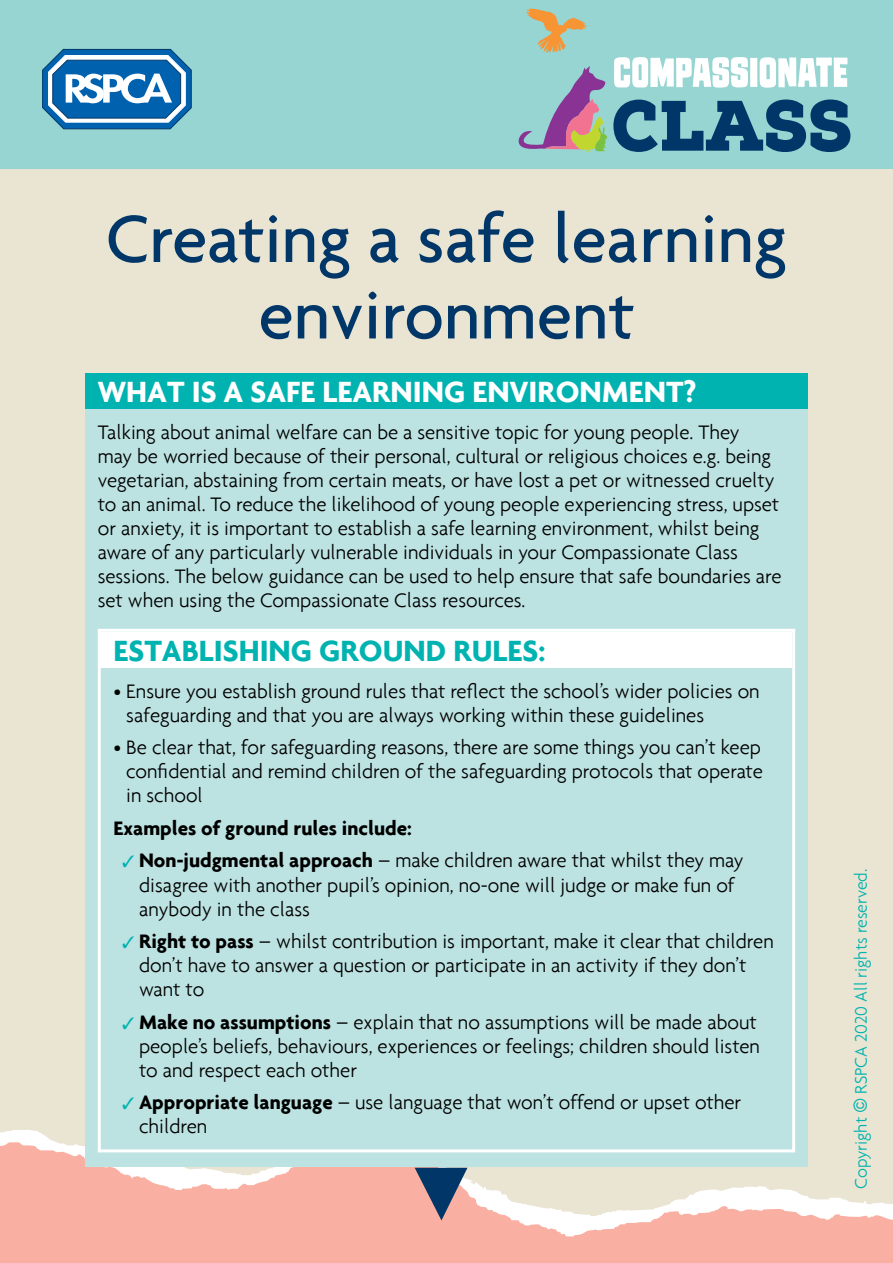
<style>
.page{position:relative;width:893px;height:1263px;background:#eae4d2}
.page>*{position:absolute;margin:0;border:0;box-sizing:border-box;transform-origin:0 0}
.t1{font:500 72px/76.5px "Agenda";color:#003768;text-align:center}
.t2{font:700 31.5px "Agenda";color:#fff}
.t3{font:700 31.5px "Agenda";color:#00b3b0}
.t4{font:300 21px/24px "Agenda";color:#000}
.t5{font:700 21px/32.5px "Agenda";color:#000}
.t6{font:300 18px "Agenda";color:#00b3b0}
.s1{font-weight:300}
.s2{font-weight:700}
.s3{font-family:"Arial";font-weight:400}
</style>
<div class="page">
<div style="left:0;top:0;width:893px;height:169px;background:#96d5d2"></div>
<svg style="left:42px;top:49px;width:149px;height:80px;background:#5293c3"></svg>
<svg style="left:614px;top:57px;width:233px;height:31px;background:#e0f2f1"></svg>
<svg style="left:519px;top:66px;width:88px;height:86px;background:#9da3ae"></svg>
<svg style="left:613px;top:99px;width:237px;height:53px;background:#417b96"></svg>
<svg style="left:526px;top:9px;width:61px;height:44px;background:#b9bd98"></svg>
<svg style="left:0;top:1130px;width:893px;height:133px;fill:#f9afa1"></svg>
<div style="left:85px;top:391px;width:723px;height:775px;background:#bce3e2"></div>
<div style="left:85px;top:373px;width:723px;height:35px;background:#00b3b0"></div>
<div style="left:101px;top:632px;width:691px;height:35px;background:#fff"></div>
<div style="left:98px;top:629px;width:697px;height:523px;border:3px solid #fff"></div>
<svg style="left:415px;top:1168px;width:52px;height:52px;background:#797486"></svg>
<h1 class="t1" style="left:106px;top:199px;width:683px">Creating a safe learning environment</h1>
<h2 class="t2" style="left:98px;top:373px;width:600px">WHAT IS A SAFE LEARNING ENVIRONMENT?</h2>
<p class="t4" style="left:98px;top:420px;width:685px">Talking about animal welfare can be a sensitive topic for young people. They<br>may be worried because of their personal, cultural or religious choices e.g. being vegetarian, abstaining from certain meats, or have lost a pet or witnessed cruelty to an animal. To reduce the likelihood of young people experiencing stress, upset or anxiety, it is important to establish a safe learning environment, whilst being aware of any particularly vulnerable individuals in your Compassionate Class sessions. The below guidance can be used to help ensure that safe boundaries are set when using the Compassionate Class resources.</p>
<h2 class="t3" style="left:114px;top:632px;width:433px">ESTABLISHING GROUND RULES:</h2>
<p class="t4" style="left:126px;top:679px;width:635px;text-indent:-13px">• Ensure you establish ground rules that reflect the school’s wider policies on safeguarding and that you are always working within these guidelines</p>
<p class="t4" style="left:126px;top:735px;width:638px;text-align:justify;text-indent:-13px">• Be clear that, for safeguarding reasons, there are some things you can’t keep confidential and remind children of the safeguarding protocols that operate in school</p>
<p class="t5" style="left:139px;top:811px;width:606px;text-indent:-26px">Examples of ground rules include:<br>Non-judgmental approach <span class="s1">– make children aware that whilst they may</span></p>
<p class="t4" style="left:139px;top:872px;width:597px">disagree with another pupil’s opinion, no-one will judge or make fun of anybody in the class</p>
<p class="t4" style="left:139px;top:929px;width:636px"><span class="s2">Right to pass</span> – whilst contribution is important, make it clear that children don’t have to answer a question or participate in an activity if they don’t want to</p>
<p class="t4" style="left:139px;top:1009px;width:622px"><span class="s2">Make no assumptions</span> – explain that no assumptions will be made about people’s beliefs, behaviours, experiences or feelings; children should listen to and respect each other</p>
<p class="t4" style="left:139px;top:1090px;width:604px"><span class="s2">Appropriate language</span> – use language that won’t offend or upset other children</p>
<p class="t6" style="left:850px;top:1188px;width:321px;rotate:-90deg">Copyright <span class="s3">©</span> RSPCA 2020 All rights reserved.</p>
</div>
